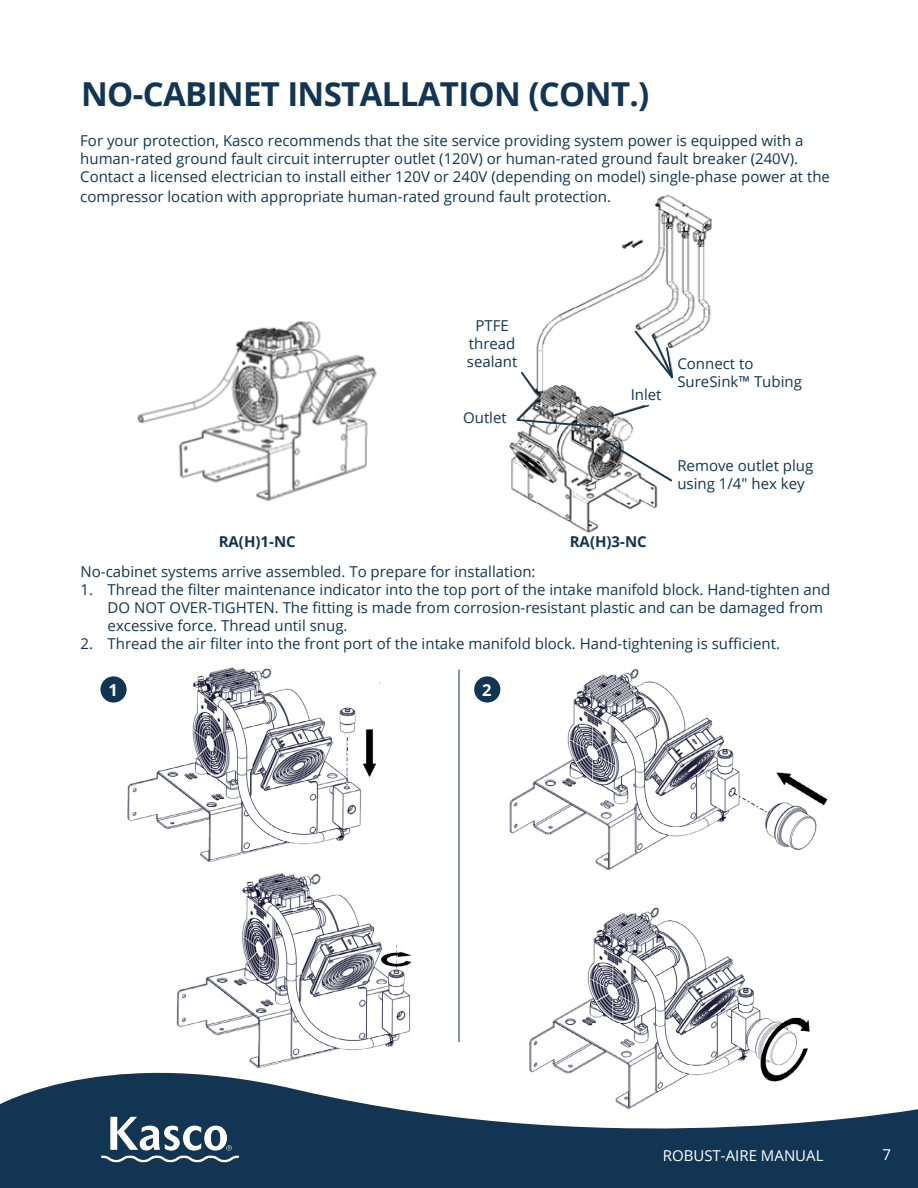
<style>
.page{position:relative;width:918px;height:1188px;background:#fff}
.page>*{position:absolute;margin:0;border:0;box-sizing:border-box;transform-origin:0 0}
.t1{font:700 33px "Open Sans";letter-spacing:-.02em;color:#113552}
.t2{font:700 16.5px "Open Sans";color:#fff}
.t3{font:15px/18px "Open Sans";color:#103552}
.t4{font:15px "Open Sans";color:#fff}
.t5{font:700 15px "Open Sans";color:#103552}
</style>
<div class="page">
<svg style="left:0;top:1042px;width:918px;height:146px;fill:#113552"></svg>
<img style="left:101px;top:1113px;width:137px;height:53px">
<img style="left:137px;top:321px;width:240px;height:181px">
<img style="left:509px;top:195px;width:203px;height:338px">
<div style="left:482px;top:349px;width:38px;height:35px;background:#fff"></div>
<div style="left:476px;top:409px;width:38px;height:21px;background:#fff"></div>
<svg style="left:515px;top:370px;width:88px;height:58px"></svg>
<svg style="left:601px;top:437px;width:73px;height:46px"></svg>
<div style="left:672px;top:458px;width:39px;height:56px;background:#fff"></div>
<div style="left:624px;top:396px;width:38px;height:9px;background:#fff"></div>
<svg style="left:610px;top:404px;width:41px;height:14px"></svg>
<div style="left:673px;top:354px;width:41px;height:55px;background:#fff"></div>
<svg style="left:633px;top:329px;width:42px;height:51px"></svg>
<img style="left:176px;top:873px;width:239px;height:200px">
<img style="left:527px;top:907px;width:285px;height:203px">
<img style="left:124px;top:667px;width:253px;height:195px">
<svg style="left:348px;top:682px;width:32px;height:41px"></svg>
<img style="left:509px;top:668px;width:319px;height:201px">
<svg style="left:763px;top:821px;width:53px;height:48px"></svg>
<div style="left:100px;top:676px;width:27px;height:27px;background:#113552;border-radius:50%"></div>
<div style="left:474px;top:676px;width:26px;height:27px;background:#113552;border-radius:50%"></div>
<hr style="left:459px;top:670px;width:1px;height:372px;background:#113552">
<h1 class="t1" style="left:81px;top:71px;width:570px">NO-CABINET INSTALLATION (CONT.)</h1>
<p class="t3" style="left:80px;top:132px;width:751px">For your protection, Kasco recommends that the site service providing system power is equipped with a human-rated ground fault circuit interrupter outlet (120V) or human-rated ground fault breaker (240V).<br>Contact a licensed electrician to install either 120V or 240V (depending on model) single-phase power at the</p>
<p class="t3" style="left:80px;top:187px;width:532px">compressor location with appropriate human-rated ground fault protection.</p>
<p class="t3" style="left:467px;top:316px;width:52px;text-align:center">PTFE thread sealant</p>
<p class="t3" style="left:463px;top:409px;width:45px">Outlet</p>
<p class="t3" style="left:631px;top:386px;width:32px">Inlet</p>
<p class="t3" style="left:677px;top:354px;width:126px">Connect to<br>SureSink™ Tubing</p>
<p class="t3" style="left:677px;top:456px;width:137px">Remove outlet plug using 1/4" hex key</p>
<p class="t5" style="left:219px;top:531px;width:79px">RA(H)1-NC</p>
<p class="t5" style="left:570px;top:531px;width:79px">RA(H)3-NC</p>
<p class="t3" style="left:81px;top:562px;width:456px">No-cabinet systems arrive assembled. To prepare for installation:</p>
<p class="t3" style="left:108px;top:580px;width:724px;text-indent:-27px">1. Thread the filter maintenance indicator into the top port of the intake manifold block. Hand-tighten and<br>DO NOT OVER-TIGHTEN. The fitting is made from corrosion-resistant plastic and can be damaged from excessive force. Thread until snug.</p>
<p class="t3" style="left:81px;top:634px;width:701px">2. Thread the air filter into the front port of the intake manifold block. Hand-tightening is sufficient.</p>
<p class="t2" style="left:108px;top:678px;width:11px">1</p>
<p class="t2" style="left:482px;top:678px;width:11px">2</p>
<p class="t4" style="left:663px;top:1145px;width:162px">ROBUST-AIRE MANUAL</p>
<p class="t4" style="left:882px;top:1145px;width:10px">7</p>
</div>
